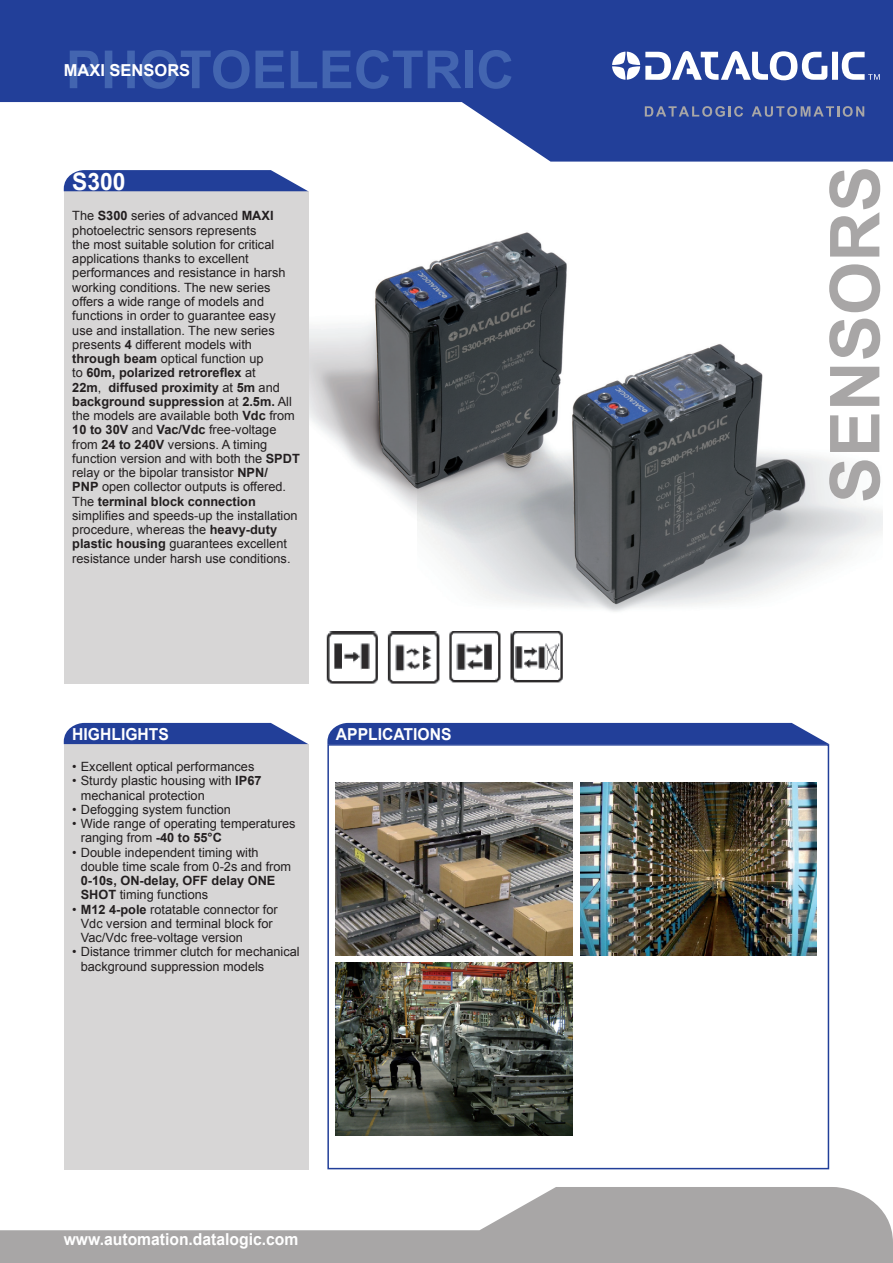
<style>
.page{position:relative;width:893px;height:1263px;background:#fff}
.page>*{position:absolute;margin:0;border:0;box-sizing:border-box;transform-origin:0 0}
.t1{font:700 69px "Arial";color:#a8a6a6}
.t2{font:700 52.5px "Arial";color:#4365b0}
.t3{font:700 24px "Arial";color:#fff;scale:.95 1}
.t4{font:700 16.5px "Arial";color:#fff;scale:.95 1}
.t5{font:700 16.5px "Arial";color:#fff}
.t6{font:12.75px/14.2px "Arial";color:#231f20}
.t7{font:700 12.75px/14.2px "Arial";color:#231f20}
.s1{font-weight:700}
.s2{font-weight:400}
</style>
<div class="page">
<img style="left:463px;top:344px;width:419px;height:268px">
<img style="left:308px;top:208px;width:341px;height:365px">
<svg style="left:0;top:0;width:893px;height:162px;fill:#223f99"></svg>
<svg style="left:0;top:1187px;width:893px;height:76px;fill:#a8a6a6"></svg>
<div style="left:64px;top:191px;width:244px;height:493px;background:#d7d6d6"></div>
<svg style="left:64px;top:170px;width:244px;height:21px;background:#3751a2"></svg>
<div style="left:64px;top:744px;width:244px;height:425px;background:#d7d6d6"></div>
<svg style="left:64px;top:723px;width:244px;height:21px;background:#3650a2"></svg>
<div style="left:327px;top:744px;width:502px;height:425px;border:2px solid #223f99"></div>
<div style="left:327px;top:723px;width:502px;height:21px;background:#223f99"></div>
<svg style="left:612px;top:51px;width:268px;height:29px"></svg>
<svg style="left:645px;top:106px;width:98px;height:11px"></svg>
<svg style="left:752px;top:106px;width:112px;height:11px"></svg>
<img style="left:326px;top:631px;width:237px;height:53px">
<img style="left:581px;top:782px;width:236px;height:174px">
<img style="left:336px;top:962px;width:236px;height:174px">
<img style="left:336px;top:782px;width:236px;height:174px">
<h2 class="t2" style="left:66px;top:35px;width:450px">PHOTOELECTRIC</h2>
<p class="t5" style="left:64px;top:59px;width:128px">MAXI SENSORS</p>
<h3 class="t3" style="left:72px;top:165px;width:58px">S300</h3>
<p class="t6" style="left:72px;top:209px;width:229px">The <span class="s1">S300</span> series of advanced <span class="s1">MAXI </span>photoelectric sensors represents<br>the most suitable solution for critical applications thanks to excellent performances and resistance in harsh working conditions. The new series offers a wide range of models and functions in order to guarantee easy<br>use and installation. The new series presents <span class="s1">4</span> different models with <span class="s1">through beam</span> optical function up<br>to <span class="s1">60m, polarized retroreflex</span> at<br><span class="s1">22m</span>, <span class="s1">diffused proximity</span> at <span class="s1">5m</span> and <span class="s1">background suppression</span> at <span class="s1">2.5m.</span> All the models are available both <span class="s1">Vdc</span> from <span class="s1">10 to 30V</span> and <span class="s1">Vac/Vdc</span> free-voltage from <span class="s1">24 to 240V</span> versions. A timing function version and with both the <span class="s1">SPDT </span>relay or the bipolar transistor <span class="s1">NPN/<br>PNP</span> open collector outputs is offered.<br>The <span class="s1">terminal block connection </span>simplifies and speeds-up the installation procedure, whereas the <span class="s1">heavy-duty plastic housing</span> guarantees excellent resistance under harsh use conditions.</p>
<p class="t4" style="left:72px;top:723px;width:103px">highlightS</p>
<p class="t6" style="left:72px;top:759px;width:184px">• Excellent optical performances</p>
<p class="t6" style="left:81px;top:774px;width:182px;text-indent:-9px">• Sturdy plastic housing with <span class="s1">IP67 </span>mechanical protection</p>
<p class="t6" style="left:72px;top:802px;width:160px">• Defogging system function</p>
<p class="t6" style="left:81px;top:816px;width:216px;text-indent:-9px">• Wide range of operating temperatures ranging from <span class="s1">-40 to 55°C</span></p>
<p class="t6" style="left:81px;top:845px;width:212px;text-indent:-9px">• Double independent timing with double time scale from 0-2s and from</p>
<p class="t7" style="left:81px;top:874px;width:196px">0-10s, ON-delay, OFF delay ONE<br>SHOT <span class="s2">timing functions</span></p>
<p class="t6" style="left:81px;top:902px;width:199px;text-indent:-9px">• <span class="s1">M12 4-pole</span> rotatable connector for<br>Vdc version and terminal block for<br>Vac/Vdc free-voltage version</p>
<p class="t6" style="left:81px;top:945px;width:220px;text-indent:-9px">• Distance trimmer clutch for mechanical background suppression models</p>
<p class="t4" style="left:336px;top:723px;width:123px">APPLICATIONS</p>
<p class="t4" style="left:64px;top:1228px;width:248px">www.automation.datalogic.com</p>
<h1 class="t1" style="left:810px;top:503px;width:339px;rotate:-90deg">sensorS</h1>
</div>
